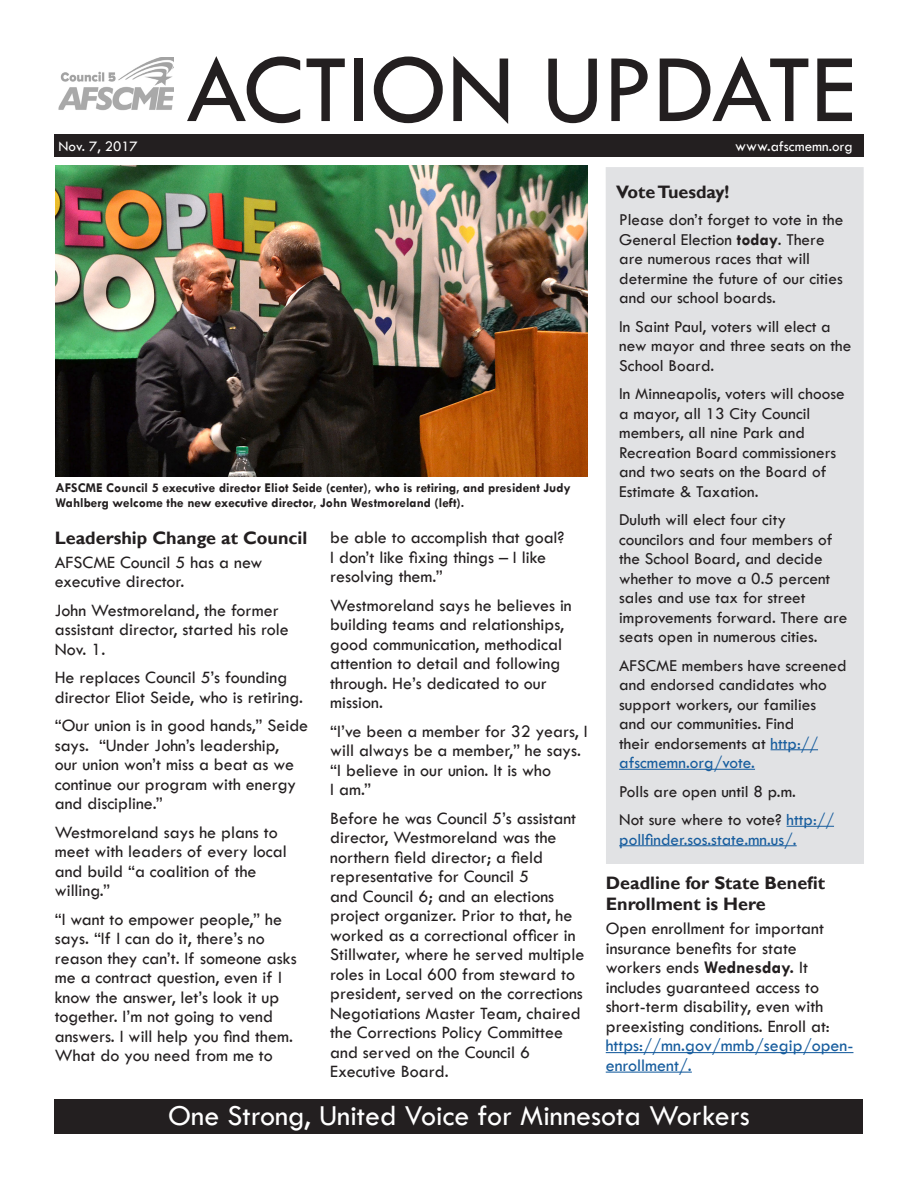
<style>
.page{position:relative;width:918px;height:1188px;background:#fff}
.page>*{position:absolute;margin:0;border:0;box-sizing:border-box;transform-origin:0 0}
.header_page_1{font:100.5px "Tw Cen";color:#231f20}
.t1{font:30px "Tw Cen";color:#fff}
.BODY{font:18px/19.5px "Tw Cen";color:#231f20}
.headline{font:700 18px/21.6px "Gill Sans";color:#231f20}
.alert_headline{font:700 18px "Gill Sans";color:#231f20}
.alert{font:17.25px/19.5px "Tw Cen";color:#231f20}
.alert-2{font:17.25px/19.5px "Tw Cen";color:#175d9e}
.header_black_line{font:15px "Tw Cen";color:#fff}
.captions{font:700 13.5px/15px "Tw Cen";color:#231f20}
.s1{font-size:16.5px}
.s2{font-weight:700}
.s3{color:#175d9e}
.s4{color:#231f20}
</style>
<div class="page">
<div style="left:55px;top:1100px;width:808px;height:34px;background:#231f20"></div>
<div style="left:54px;top:134px;width:810px;height:22px;background:#231f20"></div>
<hr style="left:606px;top:1052px;width:247px;height:1px;background:#175d9e">
<hr style="left:606px;top:1072px;width:86px;height:1px;background:#175d9e">
<div style="left:606px;top:167px;width:258px;height:697px;background:#e1e2e4"></div>
<hr style="left:771px;top:749px;width:47px;height:1px;background:#175d9e">
<hr style="left:619px;top:769px;width:136px;height:1px;background:#175d9e">
<hr style="left:787px;top:826px;width:47px;height:1px;background:#175d9e">
<hr style="left:619px;top:845px;width:178px;height:1px;background:#175d9e">
<img style="left:60px;top:58px;width:113px;height:53px">
<img style="left:56px;top:165px;width:532px;height:312px">
<p class="header_page_1" style="left:186px;top:29px;width:671px">ACTION UPDATE</p>
<p class="header_black_line" style="left:58px;top:137px;width:81px">Nov. 7, 2017</p>
<p class="header_black_line" style="left:735px;top:137px;width:119px"><span class="s1">www.</span>afscmemn.org</p>
<p class="captions" style="left:56px;top:480px;width:517px">AFSCME Council 5 executive director Eliot Seide (center), who is retiring, and president Judy<br>Wahlberg welcome the new executive director, John Westmoreland (left).</p>
<p class="headline" style="left:55px;top:527px;width:254px">Leadership Change at Council</p>
<p class="BODY" style="left:55px;top:552px;width:209px">AFSCME Council 5 has a new executive director.</p>
<p class="BODY" style="left:55px;top:600px;width:236px">John Westmoreland, the former assistant director, started his role<br>Nov. 1.</p>
<p class="BODY" style="left:55px;top:668px;width:250px">He replaces Council 5’s founding director Eliot Seide, who is retiring.</p>
<p class="BODY" style="left:55px;top:716px;width:255px">“Our union is in good hands,” Seide says. “Under John’s leadership,<br>our union won’t miss a beat as we continue our program with energy and discipline.”</p>
<p class="BODY" style="left:55px;top:822px;width:234px">Westmoreland says he plans to meet with leaders of every local and build “a coalition of the willing.”</p>
<p class="BODY" style="left:55px;top:909px;width:243px">“I want to empower people,” he says. “If I can do it, there’s no reason they can’t. If someone asks me a contract question, even if I know the answer, let’s look it up together. I’m not going to vend answers. I will help you find them.<br>What do you need from me to</p>
<p class="BODY" style="left:330px;top:528px;width:236px">be able to accomplish that goal?<br>I don’t like fixing things – I like resolving them.”</p>
<p class="BODY" style="left:330px;top:595px;width:243px">Westmoreland says he believes in building teams and relationships, good communication, methodical attention to detail and following through. He’s dedicated to our mission.</p>
<p class="BODY" style="left:330px;top:721px;width:259px">“I’ve been a member for 32 years, I will always be a member,” he says. “I believe in our union. It is who<br>I am.”</p>
<p class="BODY" style="left:330px;top:808px;width:256px">Before he was Council 5’s assistant director, Westmoreland was the northern field director; a field representative for Council 5<br>and Council 6; and an elections project organizer. Prior to that, he worked as a correctional officer in<br>Stillwater, where he served multiple roles in Local 600 from steward to president, served on the corrections<br>Negotiations Master Team, chaired the Corrections Policy Committee and served on the Council 6<br>Executive Board.</p>
<p class="alert_headline" style="left:616px;top:181px;width:115px">Vote Tuesday!</p>
<p class="alert" style="left:619px;top:210px;width:226px">Please don’t forget to vote in the<br>General Election <span class="s2">today</span>. There are numerous races that will determine the future of our cities and our school boards.</p>
<p class="alert" style="left:619px;top:316px;width:234px">In Saint Paul, voters will elect a new mayor and three seats on the<br>School Board.</p>
<p class="alert" style="left:619px;top:384px;width:227px">In Minneapolis, voters will choose a mayor, all 13 City Council members, all nine Park and<br>Recreation Board commissioners and two seats on the Board of<br>Estimate &amp; Taxation.</p>
<p class="alert" style="left:619px;top:510px;width:230px">Duluth will elect four city councilors and four members of the School Board, and decide whether to move a 0.5 percent sales and use tax for street improvements forward. There are seats open in numerous cities.</p>
<p class="alert" style="left:619px;top:655px;width:229px">AFSCME members have screened and endorsed candidates who support workers, our families and our communities. Find<br>their endorsements at <span class="s3">http:// afscmemn.org/vote.</span></p>
<p class="alert" style="left:619px;top:781px;width:178px">Polls are open until 8 p.m.</p>
<p class="alert-2" style="left:619px;top:810px;width:216px"><span class="s4">Not sure where to vote?</span> http:// pollfinder.sos.state.mn.us/.</p>
<p class="headline" style="left:606px;top:872px;width:221px">Deadline for State Benefit<br>Enrollment is Here</p>
<p class="BODY" style="left:606px;top:919px;width:249px">Open enrollment for important insurance benefits for state workers ends <span class="s2">Wednesday.</span> It includes guaranteed access to short-term disability, even with preexisting conditions. Enroll at: <span class="s3">https://mn.gov/mmb/segip/open&shy;enrollment/.</span></p>
<p class="t1" style="left:168px;top:1097px;width:583px">One Strong, United Voice for Minnesota Workers</p>
</div>
